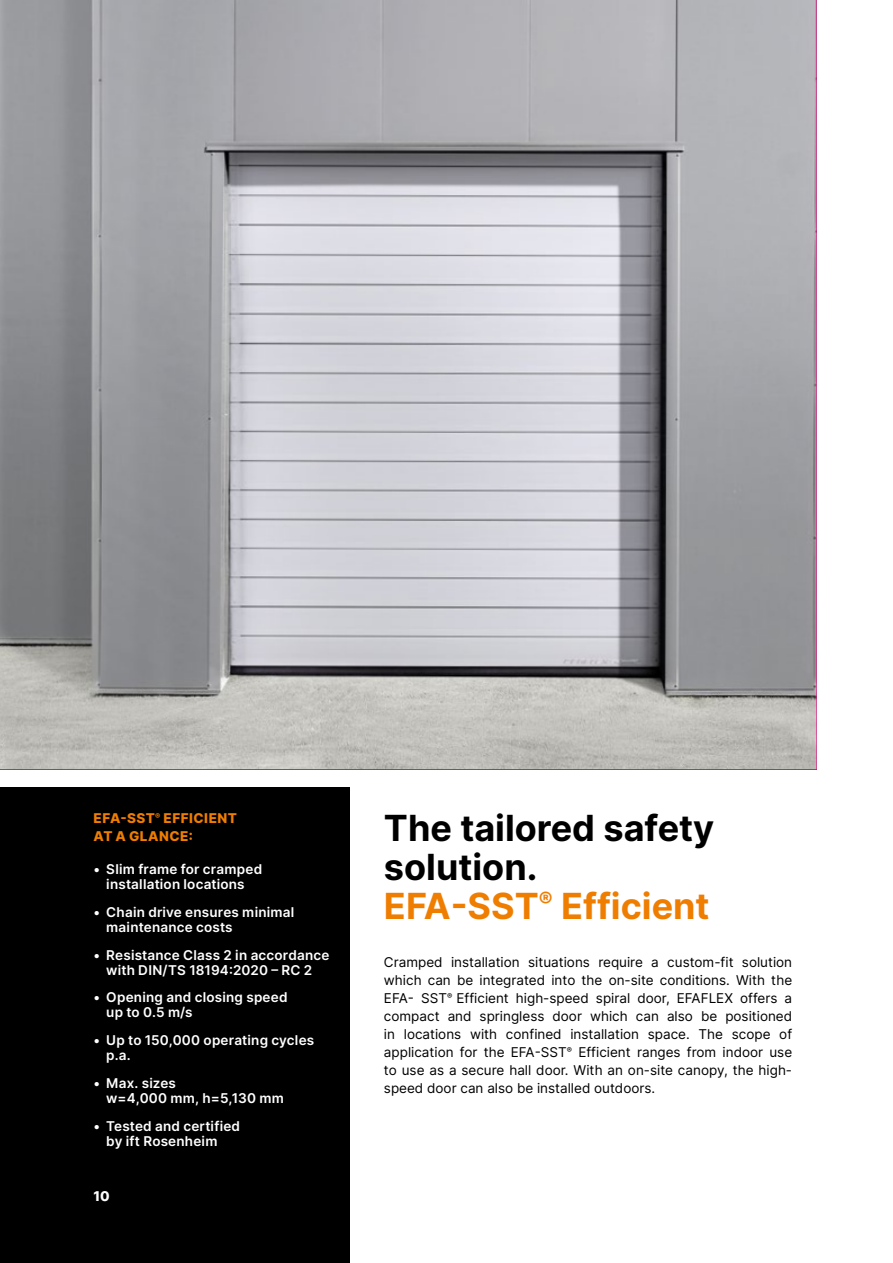
<style>
.page{position:relative;width:893px;height:1263px;background:#fff}
.page>*{position:absolute;margin:0;border:0;box-sizing:border-box;transform-origin:0 0}
.t1{font:700 36px/39px "Inter";color:#000}
.t2{font:13.5px/18px "Inter";color:#000;text-align:justify}
.t3{font:600 13.5px/15px "Inter";letter-spacing:.015em;color:#fff}
.t4{font:800 13.5px/18px "Inter";letter-spacing:.035em;color:#ef7d00}
.t5{font:800 13.5px "Inter";color:#fff}
.s1{color:#ef7d00}
</style>
<div class="page">
<div style="left:0;top:787px;width:349px;height:476px;background:#000"></div>
<img style="left:0;top:0;width:816px;height:769px">
<p class="t4" style="left:94px;top:809px;width:145px">EFA-SST<sup>®</sup> EFFICIENT<br>AT A GLANCE:</p>
<p class="t3" style="left:94px;top:861px;width:170px;text-align:center">• Slim frame for cramped installation locations</p>
<p class="t3" style="left:106px;top:904px;width:190px;text-indent:-13px">• Chain drive ensures minimal maintenance costs</p>
<p class="t3" style="left:94px;top:947px;width:237px;text-align:center">• Resistance Class 2 in accordance with DIN/TS 18194:2020 – RC 2</p>
<p class="t3" style="left:106px;top:989px;width:183px;text-indent:-13px">• Opening and closing speed up to 0.5 m/s</p>
<p class="t3" style="left:106px;top:1032px;width:209px;text-indent:-13px">• Up to 150,000 operating cycles p.a.</p>
<p class="t3" style="left:106px;top:1075px;width:179px;text-indent:-13px">• Max. sizes<br>w=4,000 mm, h=5,130 mm</p>
<p class="t3" style="left:106px;top:1118px;width:135px;text-indent:-13px">• Tested and certified by ift Rosenheim</p>
<p class="t5" style="left:94px;top:1186px;width:18px">10</p>
<h1 class="t1" style="left:384px;top:807px;width:332px">The tailored safety solution.<br><span class="s1">EFA-SST</span><sup>®</sup> <span class="s1">Efficient</span></h1>
<p class="t2" style="left:384px;top:953px;width:410px">Cramped installation situations require a custom-fit solution which can be integrated into the on-site conditions. With the EFA- SST<sup>®</sup> Efficient high-speed spiral door, EFAFLEX offers a compact and springless door which can also be positioned in locations with confined installation space. The scope of application for the EFA-SST<sup>®</sup> Efficient ranges from indoor use to use as a secure hall door. With an on-site canopy, the high&shy;speed door can also be installed outdoors.</p>
</div>
